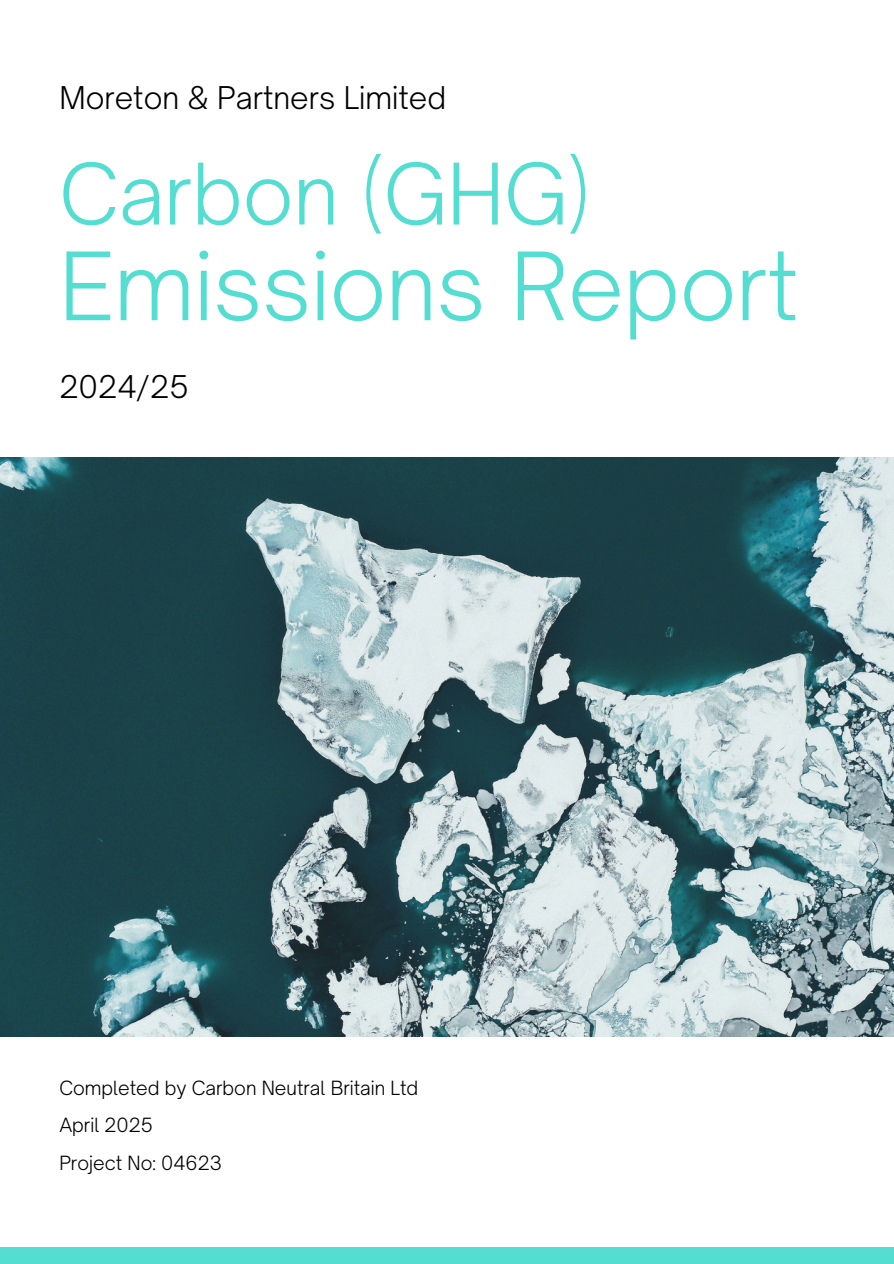
<style>
.page{position:relative;width:894px;height:1264px;background:#fff}
.page>*{position:absolute;margin:0;border:0;box-sizing:border-box;transform-origin:0 0}
.t1{font:300 90px "Open Sauce One";color:#54ddd1}
.t2{font:300 81px "Open Sauce One";color:#54ddd1}
.t3{font:300 30px "Open Sauce One";color:#000}
.t4{font:300 18.75px "Open Sauce One";color:#000}
</style>
<div class="page">
<div style="left:0;top:1246px;width:893px;height:17px;background:#54ddd1"></div>
<img style="left:0;top:457px;width:893px;height:579px">
<h1 class="t3" style="left:59px;top:79px;width:388px">Moreton &amp; Partners Limited</h1>
<h2 class="t2" style="left:59px;top:143px;width:532px">Carbon (GHG)</h2>
<h2 class="t1" style="left:59px;top:230px;width:740px">Emissions Report</h2>
<h2 class="t3" style="left:59px;top:368px;width:131px">2024/25</h2>
<p class="t4" style="left:59px;top:1076px;width:360px">Completed by Carbon Neutral Britain Ltd</p>
<p class="t4" style="left:59px;top:1112px;width:95px">April 2025</p>
<p class="t4" style="left:59px;top:1151px;width:164px">Project No: 04623</p>
</div>
